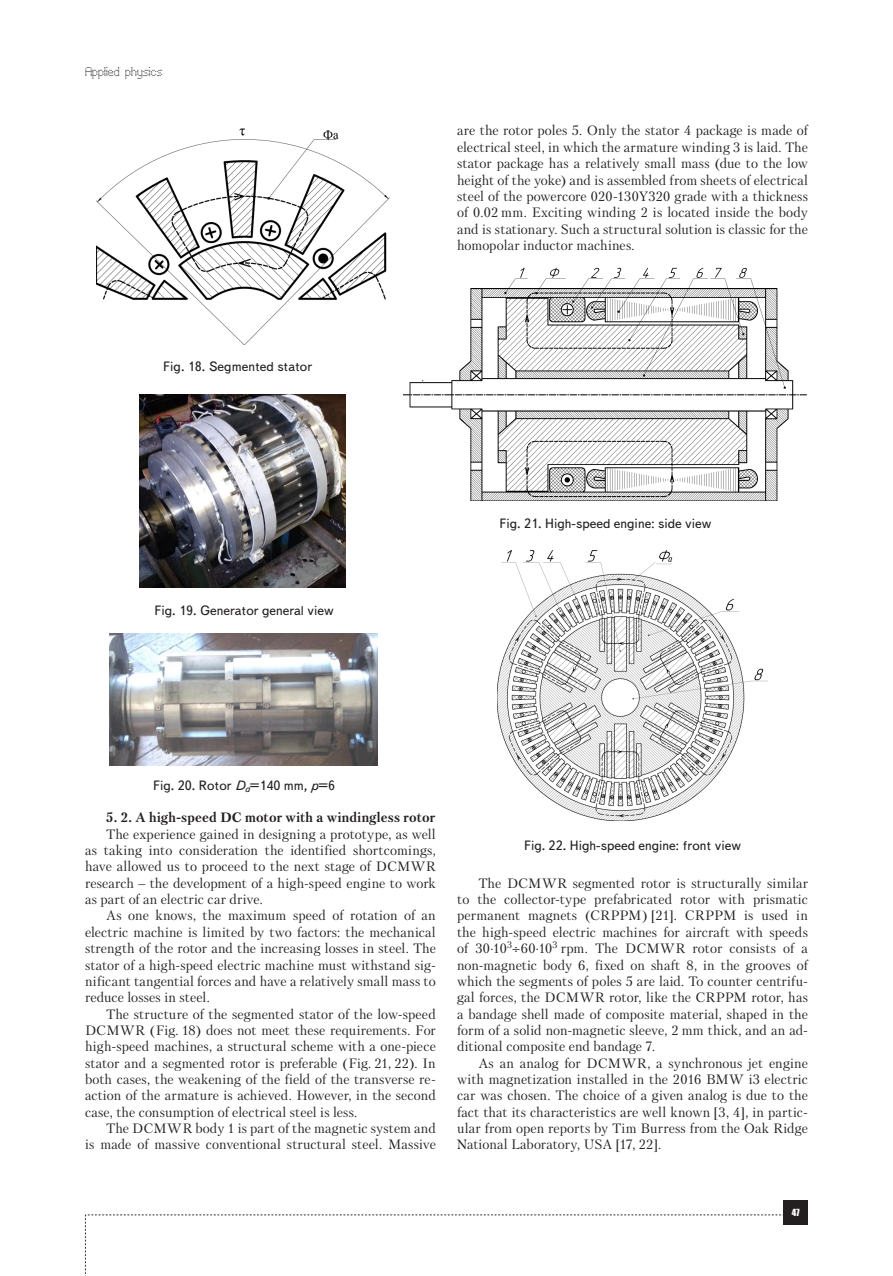
<style>
.page{position:relative;width:893px;height:1276px;background:#fff}
.page>*{position:absolute;margin:0;border:0;box-sizing:border-box;transform-origin:0 0}
.Text__англ{font:13.5px/16.4px "Petersburg C";letter-spacing:.005em;color:#231f20;text-align:justify}
.Рисунок{font:13.5px "Text Book C";color:#231f20}
.Text__англ-2{font:700 13.5px "Petersburg C";letter-spacing:.015em;color:#231f20}
.t1{font:12px "Perfo";letter-spacing:.015em;color:#231f20}
.t2{font:9px "Impact";color:#fff}
.s1{font-style:italic}
.s2{font-family:"Times New Roman"}
</style>
<div class="page">
<svg style="left:85px;top:1214px;width:699px;height:62px"></svg>
<div style="left:784px;top:1200px;width:24px;height:24px;background:#231f20"></div>
<img style="left:96px;top:128px;width:294px;height:217px">
<img style="left:139px;top:394px;width:207px;height:193px">
<img style="left:110px;top:634px;width:268px;height:131px">
<img style="left:403px;top:267px;width:403px;height:233px">
<svg style="left:558px;top:272px;width:6px;height:6px"></svg>
<img style="left:497px;top:550px;width:270px;height:270px">
<p class="t1" style="left:85px;top:65px;width:79px">Applied physics</p>
<p class="Рисунок" style="left:163px;top:359px;width:150px">Fig. 18. Segmented stator</p>
<p class="Рисунок" style="left:154px;top:603px;width:181px">Fig. 19. Generator general view</p>
<p class="Text__англ" style="left:457px;top:122px;width:352px">are the rotor poles 5. Only the stator 4 package is made of electrical steel, in which the armature winding 3 is laid. The stator package has a relatively small mass (due to the low height of the yoke) and is assembled from sheets of electrical steel of the powercore 020-130Y320 grade with a thickness of 0.02 mm. Exciting winding 2 is located inside the body and is stationary. Such a structural solution is classic for the homopolar inductor machines.</p>
<p class="Рисунок" style="left:499px;top:516px;width:214px">Fig. 21. High-speed engine: side view</p>
<p class="Рисунок" style="left:153px;top:778px;width:184px">Fig. 20. Rotor <span class="s1">D</span><sub>а</sub>=140 mm, <span class="s1">р</span>=6</p>
<p class="Text__англ-2" style="left:106px;top:810px;width:330px">5. 2. A high-speed DC motor with a windingless rotor</p>
<p class="Text__англ" style="left:85px;top:825px;width:352px;text-indent:21px">The experience gained in designing a prototype, as well as taking into consideration the identified shortcomings, have allowed us to proceed to the next stage of DCMWR research <span class="s2">‒</span> the development of a high-speed engine to work as part of an electric car drive.</p>
<p class="Text__англ" style="left:85px;top:907px;width:352px;text-indent:21px">As one knows, the maximum speed of rotation of an electric machine is limited by two factors: the mechanical strength of the rotor and the increasing losses in steel. The stator of a high-speed electric machine must withstand sig&shy;nificant tangential forces and have a relatively small mass to reduce losses in steel.</p>
<p class="Text__англ" style="left:85px;top:1005px;width:352px;text-indent:21px">The structure of the segmented stator of the low-speed DCMWR (Fig. 18) does not meet these requirements. For high-speed machines, a structural scheme with a one-piece stator and a segmented rotor is preferable (Fig. 21, 22). In both cases, the weakening of the field of the transverse re&shy;action of the armature is achieved. However, in the second case, the consumption of electrical steel is less.</p>
<p class="Text__англ" style="left:85px;top:1120px;width:352px;text-align:right">The DCMWR body 1 is part of the magnetic system and<br>is made of massive conventional structural steel. Massive</p>
<p class="Рисунок" style="left:524px;top:837px;width:219px">Fig. 22. High-speed engine: front view</p>
<p class="Text__англ" style="left:457px;top:874px;width:352px;text-indent:21px">The DCMWR segmented rotor is structurally similar to the collector-type prefabricated rotor with prismatic permanent magnets (CRPPM) [21]. CRPPM is used in the high-speed electric machines for aircraft with speeds of 30·10<sup>3</sup> 60·10<sup>3</sup> rpm. The DCMWR rotor consists of a non-magnetic body 6, fixed on shaft 8, in the grooves of which the segments of poles 5 are laid. To counter centrifu&shy;gal forces, the DCMWR rotor, like the CRPPM rotor, has a bandage shell made of composite material, shaped in the form of a solid non-magnetic sleeve, 2 mm thick, and an ad&shy;ditional composite end bandage 7.</p>
<p class="Text__англ" style="left:457px;top:1054px;width:352px;text-indent:21px">As an analog for DCMWR, a synchronous jet engine with magnetization installed in the 2016 BMW i3 electric car was chosen. The choice of a given analog is due to the fact that its characteristics are well known [3, 4], in partic&shy;ular from open reports by Tim Burress from the Oak Ridge National Laboratory, USA [17, 22].</p>
<p class="t2" style="left:792px;top:1205px;width:9px">47</p>
</div>
